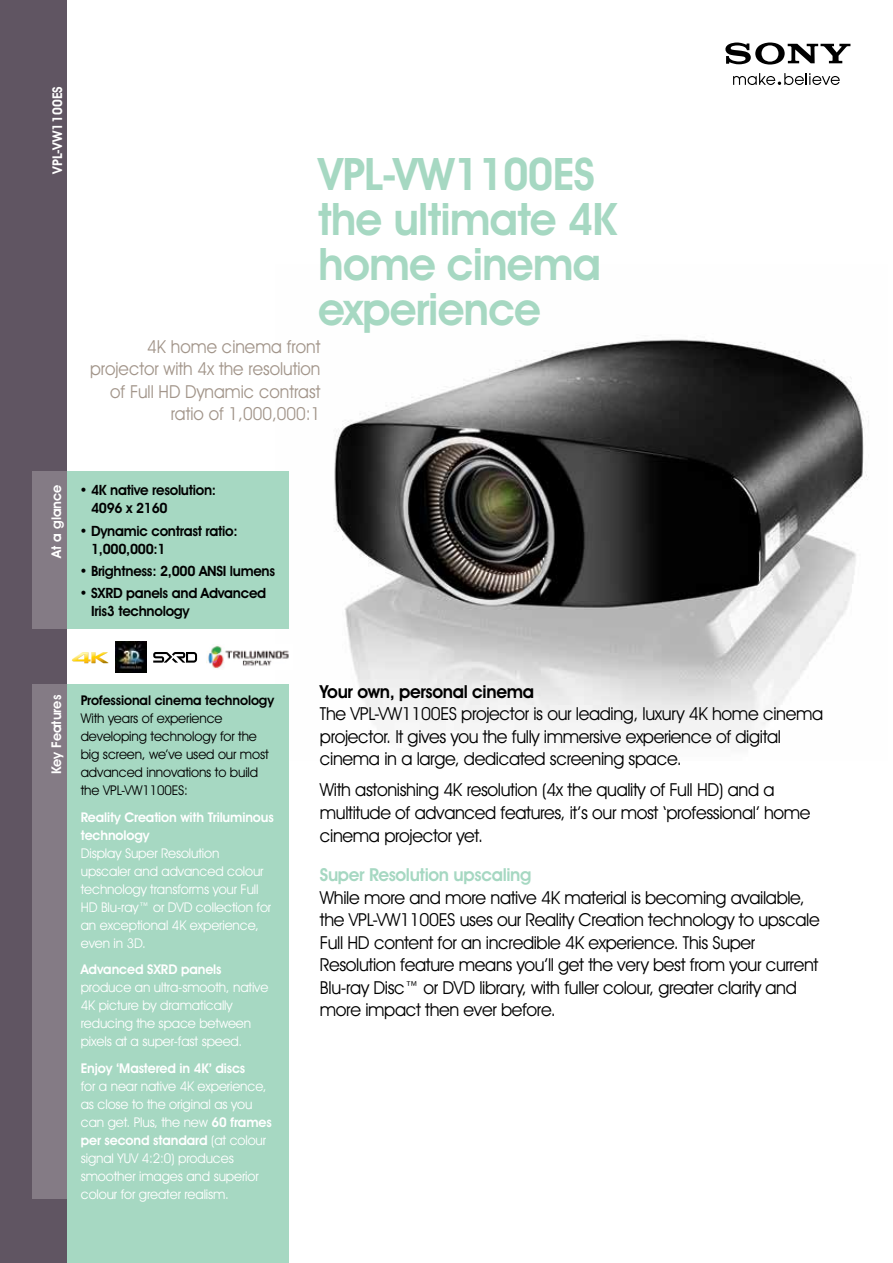
<style>
.page{position:relative;width:893px;height:1263px;background:#fff}
.page>*{position:absolute;margin:0;border:0;box-sizing:border-box;transform-origin:0 0}
.t1{font:600 45px/45px "Avant Garde IT Cby BT";letter-spacing:-.02em;color:#a6d8c2}
.t2{font:18px/22.5px "Avant Garde IT Cby BT";letter-spacing:-.02em;color:#000}
.t3{font:18px/22.5px "Avant Garde IT Cby BT";color:#a2958a;text-align:right;scale:.95 1}
.t4{font:600 18px "Avant Garde IT Cby BT";letter-spacing:-.02em;color:#a6d8c2}
.t5{font:600 18px "Avant Garde IT Cby BT";letter-spacing:-.02em;color:#000}
.t6{font:600 14.25px/18px "Avant Garde IT Cby BT";letter-spacing:-.02em;color:#000}
.t7{font:13.5px/18px "Avant Garde IT Cby BT";letter-spacing:-.01em;color:#fff}
.t8{font:13.5px/18px "Avant Garde IT Cby BT";letter-spacing:-.01em;color:#000}
.t9{font:600 13.5px/18px "Avant Garde IT Cby BT";letter-spacing:-.01em;color:#fff}
.t10{font:600 13.5px "Avant Garde IT Cby BT";letter-spacing:-.01em;color:#000}
.s1{font-weight:600}
</style>
<div class="page">
<img style="left:275px;top:339px;width:593px;height:421px">
<svg style="left:733px;top:73px;width:107px;height:12px"></svg>
<svg style="left:725px;top:43px;width:125px;height:22px"></svg>
<div style="left:65px;top:684px;width:223px;height:579px;background:#a6d8c2"></div>
<div style="left:0;top:0;width:67px;height:1263px;background:#605562"></div>
<div style="left:32px;top:684px;width:35px;height:515px;background:#847b85"></div>
<div style="left:32px;top:472px;width:35px;height:157px;background:#847b85"></div>
<div style="left:67px;top:472px;width:221px;height:157px;background:#a6d8c2"></div>
<svg style="left:153px;top:652px;width:44px;height:11px"></svg>
<img style="left:116px;top:641px;width:30px;height:31px">
<svg style="left:72px;top:652px;width:37px;height:12px"></svg>
<img style="left:207px;top:645px;width:86px;height:25px">
<p class="t9" style="left:48px;top:174px;width:89px;rotate:-90deg">VPL-VW1100ES</p>
<h1 class="t1" style="left:318px;top:151px;width:300px">VPL-VW1100ES the ultimate 4K home cinema experience</h1>
<p class="t3" style="left:90px;top:335px;width:244px">4K home cinema front projector with 4x the resolution of Full HD Dynamic contrast ratio of 1,000,000:1</p>
<p class="t9" style="left:47px;top:558px;width:75px;rotate:-90deg">At a glance</p>
<p class="t6" style="left:91px;top:481px;width:127px;text-indent:-12px">• 4K native resolution:<br>4096 x 2160</p>
<p class="t6" style="left:91px;top:521px;width:148px;text-indent:-12px">• Dynamic contrast ratio:<br>1,000,000:1</p>
<p class="t6" style="left:79px;top:562px;width:197px">• Brightness: 2,000 ANSI lumens</p>
<p class="t6" style="left:91px;top:584px;width:177px;text-indent:-12px">• SXRD panels and Advanced<br>Iris3 technology</p>
<p class="t9" style="left:47px;top:774px;width:81px;rotate:-90deg">Key Features</p>
<p class="t10" style="left:81px;top:692px;width:195px">Professional cinema technology</p>
<p class="t8" style="left:81px;top:709px;width:189px">With years of experience developing technology for the big screen, we’ve used our most advanced innovations to build the VPL-VW1100ES:</p>
<p class="t9" style="left:81px;top:808px;width:195px">Reality Creation with Triluminous technology</p>
<p class="t7" style="left:81px;top:844px;width:192px">Display Super Resolution upscaler and advanced colour technology transforms your Full<br>HD Blu-ray™ or DVD collection for an exceptional 4K experience, even in 3D.</p>
<p class="t9" style="left:81px;top:960px;width:142px">Advanced SXRD panels</p>
<p class="t7" style="left:81px;top:978px;width:189px">produce an ultra-smooth, native<br>4K picture by dramatically reducing the space between pixels at a super-fast speed.</p>
<p class="t9" style="left:81px;top:1059px;width:166px">Enjoy ‘Mastered in 4K’ discs</p>
<p class="t7" style="left:81px;top:1077px;width:192px">for a near native 4K experience, as close to the original as you can get. Plus, the new <span class="s1">60 frames per second standard</span> (at colour signal YUV 4:2:0) produces smoother images and superior colour for greater realism.</p>
<p class="t5" style="left:320px;top:681px;width:216px">Your own, personal cinema</p>
<p class="t2" style="left:320px;top:703px;width:505px">The VPL-VW1100ES projector is our leading, luxury 4K home cinema projector. It gives you the fully immersive experience of digital cinema in a large, dedicated screening space.</p>
<p class="t2" style="left:320px;top:779px;width:492px">With astonishing 4K resolution (4x the quality of Full HD) and a multitude of advanced features, it’s our most ‘professional’ home cinema projector yet.</p>
<p class="t4" style="left:320px;top:864px;width:213px">Super Resolution upscaling</p>
<p class="t2" style="left:320px;top:886px;width:501px">While more and more native 4K material is becoming available, the VPL-VW1100ES uses our Reality Creation technology to upscale Full HD content for an incredible 4K experience. This Super Resolution feature means you’ll get the very best from your current Blu-ray Disc™ or DVD library, with fuller colour, greater clarity and more impact then ever before.</p>
</div>
